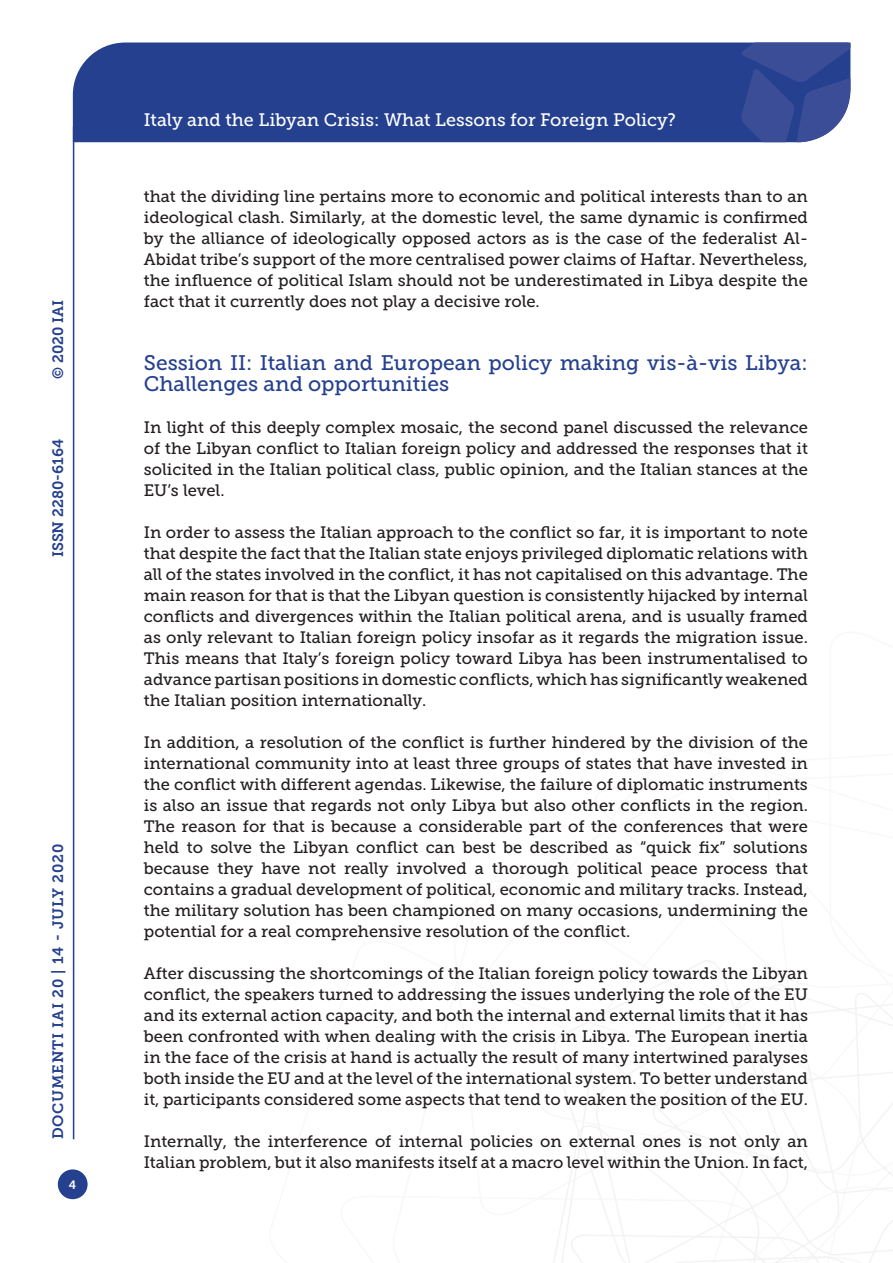
<style>
.page{position:relative;width:893px;height:1263px;background:#fff}
.page>*{position:absolute;margin:0;border:0;box-sizing:border-box;transform-origin:0 0}
.Titolo_paragrafo{font:21px/21px "Museo Slab 500";color:#25408f}
.t1{font:18px "Museo Slab 500";color:#fff}
.Testo{font:16.5px/21px "Museo Slab 500";color:#231f20;text-align:justify}
.t2{font:15px "Museo Slab 700";letter-spacing:.05em;color:#25408f}
.t3{font:15px "Museo Slab 700";color:#25408f}
.t4{font:12px "Museo Slab 700";color:#fff}
</style>
<div class="page">
<svg style="left:553px;top:960px;width:340px;height:303px"></svg>
<div style="left:73px;top:43px;width:668px;height:99px;background:#25408f"></div>
<svg style="left:741px;top:43px;width:109px;height:99px;background:#3f529a"></svg>
<div style="left:58px;top:1169px;width:30px;height:30px;background:#25408f;border-radius:50%"></div>
<hr style="left:73px;top:126px;width:1px;height:1013px;background:#25408f">
<p class="t2" style="left:50px;top:379px;width:80px;rotate:-90deg">© 2020 IAI</p>
<p class="t3" style="left:50px;top:557px;width:120px;rotate:-90deg">ISSN 2280-6164</p>
<p class="t2" style="left:50px;top:1139px;width:297px;rotate:-90deg">DOCUMENTI IAI 20 | 14 - JULY 2020</p>
<p class="t4" style="left:69px;top:1178px;width:9px">4</p>
<p class="t1" style="left:144px;top:110px;width:534px">Italy and the Libyan Crisis: What Lessons for Foreign Policy?</p>
<p class="Testo" style="left:144px;top:186px;width:666px">that the dividing line pertains more to economic and political interests than to an ideological clash. Similarly, at the domestic level, the same dynamic is confirmed by the alliance of ideologically opposed actors as is the case of the federalist Al-Abidat tribe’s support of the more centralised power claims of Haftar. Nevertheless, the influence of political Islam should not be underestimated in Libya despite the fact that it currently does not play a decisive role.</p>
<p class="Titolo_paragrafo" style="left:144px;top:352px;width:665px">Session II: Italian and European policy making vis-à-vis Libya:<br>Challenges and opportunities</p>
<p class="Testo" style="left:144px;top:417px;width:666px">In light of this deeply complex mosaic, the second panel discussed the relevance of the Libyan conflict to Italian foreign policy and addressed the responses that it solicited in the Italian political class, public opinion, and the Italian stances at the EU’s level.</p>
<p class="Testo" style="left:144px;top:522px;width:666px">In order to assess the Italian approach to the conflict so far, it is important to note that despite the fact that the Italian state enjoys privileged diplomatic relations with all of the states involved in the conflict, it has not capitalised on this advantage. The main reason for that is that the Libyan question is consistently hijacked by internal conflicts and divergences within the Italian political arena, and is usually framed as only relevant to Italian foreign policy insofar as it regards the migration issue.<br>This means that Italy’s foreign policy toward Libya has been instrumentalised to advance partisan positions in domestic conflicts, which has significantly weakened the Italian position internationally.</p>
<p class="Testo" style="left:144px;top:732px;width:666px">In addition, a resolution of the conflict is further hindered by the division of the international community into at least three groups of states that have invested in the conflict with different agendas. Likewise, the failure of diplomatic instruments is also an issue that regards not only Libya but also other conflicts in the region.<br>The reason for that is because a considerable part of the conferences that were held to solve the Libyan conflict can best be described as “quick fix” solutions because they have not really involved a thorough political peace process that contains a gradual development of political, economic and military tracks. Instead, the military solution has been championed on many occasions, undermining the potential for a real comprehensive resolution of the conflict.</p>
<p class="Testo" style="left:144px;top:963px;width:666px">After discussing the shortcomings of the Italian foreign policy towards the Libyan conflict, the speakers turned to addressing the issues underlying the role of the EU and its external action capacity, and both the internal and external limits that it has been confronted with when dealing with the crisis in Libya. The European inertia in the face of the crisis at hand is actually the result of many intertwined paralyses both inside the EU and at the level of the international system. To better understand it, participants considered some aspects that tend to weaken the position of the EU.</p>
<p class="Testo" style="left:144px;top:1131px;width:666px">Internally, the interference of internal policies on external ones is not only an<br>Italian problem, but it also manifests itself at a macro level within the Union. In fact,</p>
</div>
